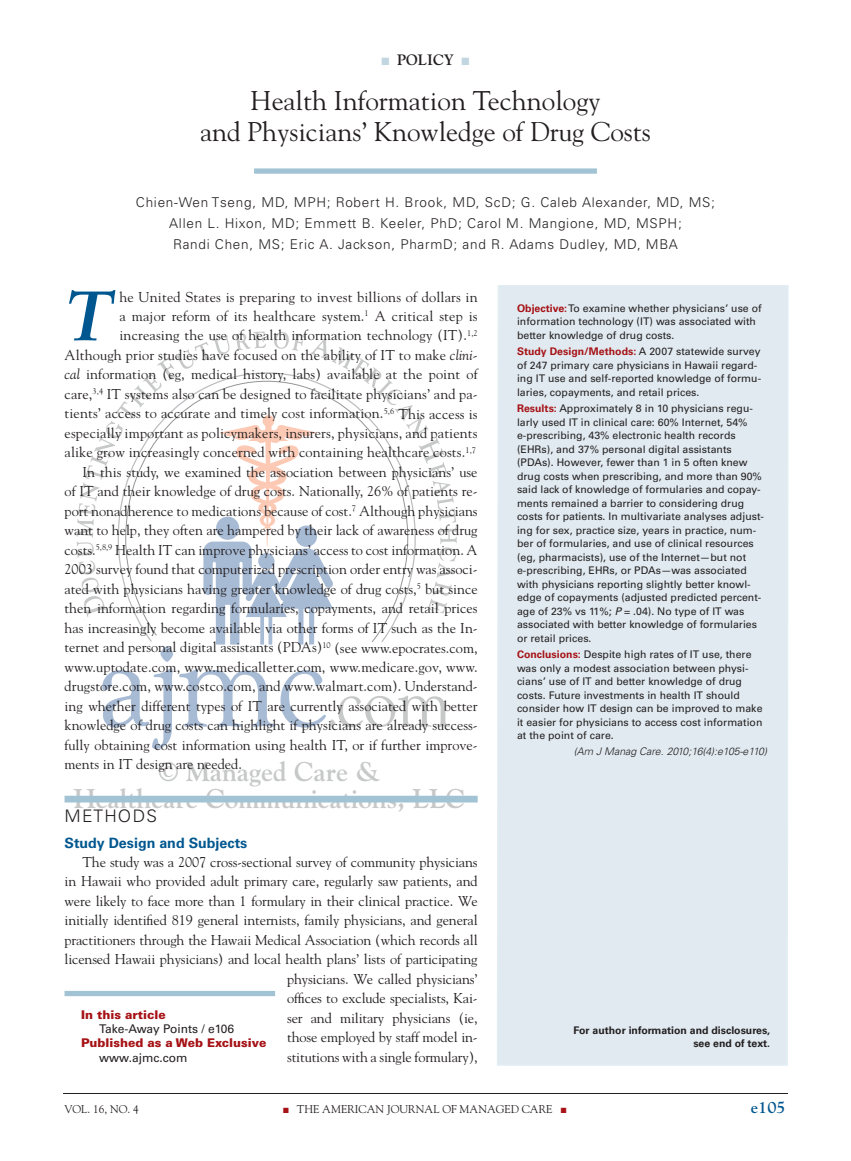
<style>
.page{position:relative;width:851px;height:1161px;background:#fff}
.page>*{position:absolute;margin:0;border:0;box-sizing:border-box;transform-origin:0 0}
.t1{font:70.05px "Sabon Bold Italic Os F";color:#00578f}
.t2{font:27px/31.5px "Goudy";color:#231f20;text-align:center}
.t3{font:700 27px/27px "Goudy";color:#c7c8c8;text-align:center}
.t4{font:300 17.25px "Univers";letter-spacing:.075em;color:#231f20}
.t5{font:700 16.5px "Goudy";color:#00578f}
.t6{font:700 15px "Goudy";color:#231f20}
.t7{font:14.25px/19.5px "Goudy";color:#231f20;text-align:right}
.t8{font:700 14.25px "Univers";color:#00578f}
.t9{font:300 13.5px/21px "Univers";letter-spacing:.055em;color:#231f20;text-align:center}
.t10{font:900 12px "Univers";color:#a61216}
.t11{font:12px "Univers";color:#231f20}
.t12{font:11.25px "Goudy";color:#231f20}
.t13{font:10.5px/13.5px "Univers";color:#231f20}
.t14{font:700 10.5px/12.6px "Univers";color:#231f20;text-align:right}
.t15{font:italic 300 10.5px "Univers";color:#231f20}
.s1{color:#c2d6e1}
.s2{font-style:italic}
.s3{font-weight:700;color:#a61216}
.s4{color:#a61216}
</style>
<div class="page">
<hr style="left:63px;top:1093px;width:725px;height:1px;background:#231f20">
<div style="left:497px;top:285px;width:292px;height:781px;background:#e0eaf0"></div>
<svg style="left:77px;top:332px;width:379px;height:417px"></svg>
<div style="left:64px;top:796px;width:413px;height:6px;background:#a1c3d3"></div>
<div style="left:64px;top:991px;width:211px;height:5px;background:#a1c3d3"></div>
<div style="left:254px;top:168px;width:343px;height:6px;background:#a1c3d3"></div>
<p class="t6" style="left:381px;top:51px;width:89px"><span class="s1">■</span> policy <span class="s1">■</span></p>
<h2 class="t2" style="left:200px;top:85px;width:452px">Health Information Technology<br>and Physicians’ Knowledge of Drug Costs</h2>
<p class="t9" style="left:136px;top:192px;width:580px">Chien-Wen Tseng, MD, MPH; Robert H. Brook, MD, ScD; G. Caleb Alexander, MD, MS;<br>Allen L. Hixon, MD; Emmett B. Keeler, PhD; Carol M. Mangione, MD, MSPH;<br>Randi Chen, MS; Eric A. Jackson, PharmD; and R. Adams Dudley, MD, MBA</p>
<h1 class="t1" style="left:64px;top:274px;width:48px">T</h1>
<p class="t7" style="left:119px;top:287px;width:359px">he United States is preparing to invest billions of dollars in</p>
<p class="t7" style="left:119px;top:306px;width:359px">a major reform of its healthcare system.<sup>1</sup> A critical step is</p>
<p class="t7" style="left:119px;top:326px;width:359px">increasing the use of health information technology (IT).<sup>1,2</sup></p>
<p class="t7" style="left:65px;top:345px;width:414px">Although prior studies have focused on the ability of IT to make <span class="s2">clini-</span></p>
<p class="t7" style="left:65px;top:365px;width:414px"><span class="s2">cal</span> information (eg, medical history, labs) available at the point of</p>
<p class="t7" style="left:65px;top:384px;width:414px">care,<sup>3,4</sup> IT systems also can be designed to facilitate physicians’ and pa-</p>
<p class="t7" style="left:64px;top:404px;width:414px">tients’ access to accurate and timely cost information.<sup>5,6</sup> This access is</p>
<p class="t7" style="left:64px;top:423px;width:414px">especially important as policymakers, insurers, physicians, and patients</p>
<p class="t7" style="left:64px;top:443px;width:413px">alike grow increasingly concerned with containing healthcare costs.<sup>1,7</sup></p>
<p class="t7" style="left:82px;top:462px;width:396px">In this study, we examined the association between physicians’ use</p>
<p class="t7" style="left:65px;top:482px;width:414px">of IT and their knowledge of drug costs. Nationally, 26% of patients re-</p>
<p class="t7" style="left:65px;top:501px;width:414px">port nonadherence to medications because of cost.<sup>7</sup> Although physicians</p>
<p class="t7" style="left:64px;top:521px;width:414px">want to help, they often are hampered by their lack of awareness of drug</p>
<p class="t7" style="left:64px;top:540px;width:414px">costs.<sup>5,8,9</sup> Health IT can improve physicians’ access to cost information. A</p>
<p class="t7" style="left:64px;top:560px;width:414px">2003 survey found that computerized prescription order entry was associ-</p>
<p class="t7" style="left:64px;top:579px;width:414px">ated with physicians having greater knowledge of drug costs,<sup>5</sup> but since</p>
<p class="t7" style="left:65px;top:599px;width:414px">then information regarding formularies, copayments, and retail prices</p>
<p class="t7" style="left:65px;top:618px;width:414px">has increasingly become available via other forms of IT such as the In-</p>
<p class="t7" style="left:65px;top:638px;width:414px">ternet and personal digital assistants (PDAs)<sup>10</sup> (see www.epocrates.com,</p>
<p class="t7" style="left:64px;top:657px;width:414px">www.uptodate.com, www.medicalletter.com, www.medicare.gov, www.</p>
<p class="t7" style="left:64px;top:677px;width:414px">drugstore.com, www.costco.com, and www.walmart.com). Understand-</p>
<p class="t7" style="left:64px;top:696px;width:414px">ing whether different types of IT are currently associated with better</p>
<p class="t7" style="left:64px;top:716px;width:414px">knowledge of drug costs can highlight if physicians are already success-</p>
<p class="t7" style="left:64px;top:735px;width:414px">fully obtaining cost information using health IT, or if further improve-</p>
<p class="t7" style="left:64px;top:755px;width:179px">ments in IT design are needed.</p>
<p class="t4" style="left:64px;top:805px;width:94px">METHODS</p>
<p class="t8" style="left:64px;top:834px;width:184px">Study Design and Subjects</p>
<p class="t7" style="left:64px;top:852px;width:414px">The study was a 2007 cross-sectional survey of community physicians<br>in Hawaii who provided adult primary care, regularly saw patients, and were likely to face more than 1 formulary in their clinical practice. We initially identified 819 general internists, family physicians, and general practitioners through the Hawaii Medical Association (which records all licensed Hawaii physicians) and local health plans’ lists of participating physicians. We called physicians’<br>offices to exclude specialists, Kai-<br>ser and military physicians (ie,<br>those employed by staff model in-<br>stitutions with a single formulary),</p>
<h2 class="t3" style="left:73px;top:758px;width:393px">© Managed Care &amp;<br>Healthcare Communications, LLC</h2>
<p class="t10" style="left:81px;top:1007px;width:86px">In this article</p>
<p class="t11" style="left:99px;top:1022px;width:137px">Take-Away Points / e106</p>
<p class="t10" style="left:81px;top:1036px;width:187px">Published as a Web Exclusive</p>
<p class="t11" style="left:99px;top:1050px;width:90px">www.ajmc.com</p>
<p class="t13" style="left:517px;top:301px;width:246px"><span class="s3">Objective:</span> To examine whether physicians’ use of information technology (IT) was associated with better knowledge of drug costs.</p>
<p class="t13" style="left:517px;top:345px;width:245px"><span class="s3">Study Design/Methods:</span> A 2007 statewide survey of 247 primary care physicians in Hawaii regard&shy;ing IT use and self-reported knowledge of formu&shy;laries, copayments, and retail prices.</p>
<p class="t13" style="left:517px;top:402px;width:248px"><span class="s3">Results:</span> Approximately 8 in 10 physicians regu&shy;larly used IT in clinical care: 60% Internet, 54% e-prescribing, 43% electronic health records (EHRs), and 37% personal digital assistants (PDAs). However, fewer than 1 in 5 often knew drug costs when prescribing, and more than 90% said lack of knowledge of formularies and copay&shy;ments remained a barrier to considering drug costs for patients. In multivariate analyses adjust&shy;ing for sex, practice size, years in practice, num&shy;ber of formularies, and use of clinical resources (eg, pharmacists), use of the Internet—but not e-prescribing, EHRs, or PDAs—was associated with physicians reporting slightly better knowl&shy;edge of copayments (adjusted predicted percent&shy;age of 23% vs 11%; <span class="s2">P</span> = .04). No type of IT was associated with better knowledge of formularies or retail prices.</p>
<p class="t13" style="left:517px;top:648px;width:247px"><span class="s3">Conclusions:</span> Despite high rates of IT use, there was only a modest association between physi&shy;cians’ use of IT and better knowledge of drug costs. Future investments in health IT should consider how IT design can be improved to make it easier for physicians to access cost information at the point of care.</p>
<p class="t15" style="left:574px;top:745px;width:194px">(Am J Manag Care. 2010;16(4):e105-e110)</p>
<p class="t14" style="left:573px;top:1024px;width:198px">For author information and disclosures, see end of text.</p>
<p class="t12" style="left:64px;top:1102px;width:76px">VOL. 16, NO. 4</p>
<p class="t12" style="left:283px;top:1102px;width:285px"><span class="s4">■</span> THE AMERICAN JOURNAL OF MANAGED CARE <span class="s4">■</span></p>
<p class="t5" style="left:750px;top:1098px;width:36px">e105</p>
</div>
